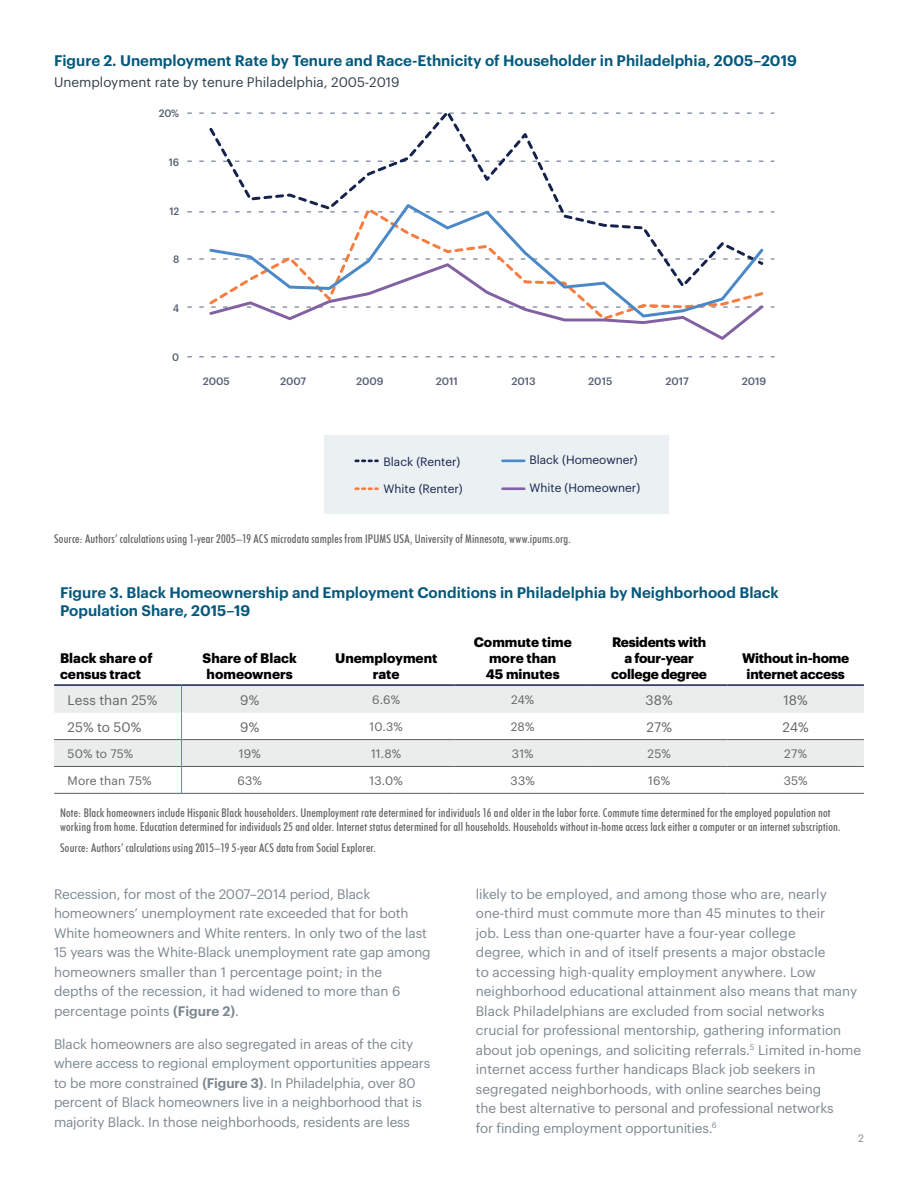
<style>
.page{position:relative;width:918px;height:1188px;background:#fff}
.page>*{position:absolute;margin:0;border:0;box-sizing:border-box;transform-origin:0 0}
.H2___body_copy_heade{font:600 15px/18px "Graphik";color:#06597c}
.body{font:13.5px/19.5px "Graphik";letter-spacing:-.005em;color:#7b878e}
.Appendix_-_chart_hea{font:700 13.5px/16.2px "Graphik";color:#000}
.Appendix_-_chart_hea-2{font:700 13.5px/16.2px "Graphik";letter-spacing:-.02em;color:#000;text-align:center}
.t1{font:13.5px "Graphik";color:#323f49}
.Footnote{font:13.5px "Graphik";letter-spacing:.005em;color:#636466}
.Appendix_chart_-_dat{font:500 condensed 12px/14.4px "Futura BT";letter-spacing:.015em;color:#636466}
.Table_Notes___Source{font:500 condensed 12px "Futura BT";letter-spacing:.015em;color:#636466}
.Footnote-2{font:12px "Graphik";letter-spacing:.015em;color:#636466}
.t2{font:11.85px "Graphik";color:#15224c}
.t3{font:500 10.5px "Graphik";letter-spacing:-.005em;color:#576276}
.t4{font:500 10.5px "Graphik";color:#566175;scale:.95 1}
.t5{font:10.5px "Graphik";color:#7b878e}
.s1{font-weight:600}
</style>
<div class="page">
<svg style="left:54px;top:686px;width:810px;height:80px;fill:#ebecec"></svg>
<hr style="left:54px;top:684px;width:128px;height:2px;background:#16214c">
<hr style="left:182px;top:684px;width:136px;height:2px;background:#16214c">
<hr style="left:318px;top:684px;width:136px;height:2px;background:#16214c">
<hr style="left:454px;top:684px;width:137px;height:2px;background:#16214c">
<hr style="left:591px;top:684px;width:136px;height:2px;background:#16214c">
<hr style="left:727px;top:684px;width:137px;height:2px;background:#16214c">
<hr style="left:54px;top:739px;width:127px;height:1px;background:#5b5c5e">
<hr style="left:182px;top:739px;width:136px;height:1px;background:#5b5c5e">
<hr style="left:318px;top:739px;width:136px;height:1px;background:#5b5c5e">
<hr style="left:454px;top:739px;width:137px;height:1px;background:#5b5c5e">
<hr style="left:591px;top:739px;width:136px;height:1px;background:#5b5c5e">
<hr style="left:727px;top:739px;width:137px;height:1px;background:#5b5c5e">
<hr style="left:54px;top:766px;width:127px;height:1px;background:#5b5c5e">
<hr style="left:182px;top:766px;width:136px;height:1px;background:#5b5c5e">
<hr style="left:318px;top:766px;width:136px;height:1px;background:#5b5c5e">
<hr style="left:454px;top:766px;width:137px;height:1px;background:#5b5c5e">
<hr style="left:591px;top:766px;width:136px;height:1px;background:#5b5c5e">
<hr style="left:727px;top:766px;width:137px;height:1px;background:#5b5c5e">
<hr style="left:54px;top:793px;width:128px;height:1px;background:#5b5c5e">
<hr style="left:182px;top:793px;width:136px;height:1px;background:#5b5c5e">
<hr style="left:318px;top:793px;width:136px;height:1px;background:#5b5c5e">
<hr style="left:454px;top:793px;width:137px;height:1px;background:#5b5c5e">
<hr style="left:591px;top:793px;width:136px;height:1px;background:#5b5c5e">
<hr style="left:727px;top:793px;width:137px;height:1px;background:#5b5c5e">
<svg style="left:181px;top:686px;width:1px;height:107px"></svg>
<svg style="left:187px;top:112px;width:587px;height:2px"></svg>
<svg style="left:187px;top:356px;width:587px;height:1px"></svg>
<svg style="left:187px;top:161px;width:587px;height:1px"></svg>
<svg style="left:187px;top:211px;width:587px;height:2px"></svg>
<div style="left:325px;top:435px;width:344px;height:78px;background:#ebf0f3"></div>
<svg style="left:356px;top:460px;width:22px;height:2px"></svg>
<hr style="left:503px;top:460px;width:21px;height:2px;background:#4a88c7">
<svg style="left:356px;top:487px;width:22px;height:3px"></svg>
<hr style="left:503px;top:487px;width:21px;height:3px;background:#8261a2">
<svg style="left:209px;top:113px;width:554px;height:91px"></svg>
<svg style="left:187px;top:258px;width:587px;height:82px"></svg>
<svg style="left:209px;top:204px;width:554px;height:114px"></svg>
<p class="H2___body_copy_heade" style="left:54px;top:50px;width:744px">Figure 2. Unemployment Rate by Tenure and Race-Ethnicity of Householder in Philadelphia, 2005–2019</p>
<p class="t1" style="left:54px;top:72px;width:347px">Unemployment rate by tenure Philadelphia, 2005-2019</p>
<p class="t4" style="left:159px;top:106px;width:23px">20%</p>
<p class="t4" style="left:169px;top:154px;width:13px">16</p>
<p class="t4" style="left:169px;top:203px;width:12px">12</p>
<p class="t4" style="left:173px;top:252px;width:8px">8</p>
<p class="t4" style="left:173px;top:300px;width:8px">4</p>
<p class="t4" style="left:172px;top:349px;width:9px">0</p>
<p class="t3" style="left:203px;top:373px;width:29px">2005</p>
<p class="t3" style="left:280px;top:373px;width:28px">2007</p>
<p class="t3" style="left:356px;top:373px;width:29px">2009</p>
<p class="t3" style="left:436px;top:373px;width:24px">2011</p>
<p class="t3" style="left:511px;top:373px;width:26px">2013</p>
<p class="t3" style="left:588px;top:373px;width:26px">2015</p>
<p class="t3" style="left:665px;top:373px;width:25px">2017</p>
<p class="t3" style="left:742px;top:373px;width:26px">2019</p>
<p class="t2" style="left:384px;top:452px;width:78px">Black (Renter)</p>
<p class="t2" style="left:529px;top:450px;width:110px">Black (Homeowner)</p>
<p class="t2" style="left:384px;top:480px;width:81px">White (Renter)</p>
<p class="t2" style="left:529px;top:478px;width:112px">White (Homeowner)</p>
<p class="Table_Notes___Source" style="left:54px;top:531px;width:518px">Source: Authors’ calculations using 1-year 2005–19 ACS microdata samples from IPUMS USA, University of Minnesota, www.ipums.org.</p>
<p class="H2___body_copy_heade" style="left:60px;top:583px;width:720px">Figure 3. Black Homeownership and Employment Conditions in Philadelphia by Neighborhood Black<br>Population Share, 2015–19</p>
<p class="Appendix_-_chart_hea" style="left:60px;top:649px;width:94px">Black share of census tract</p>
<p class="Appendix_-_chart_hea" style="left:203px;top:649px;width:96px">Share of Black homeowners</p>
<p class="Appendix_-_chart_hea" style="left:335px;top:649px;width:104px;text-align:center">Unemployment rate</p>
<p class="Appendix_-_chart_hea" style="left:474px;top:632px;width:100px;text-align:center">Commute time more than<br>45 minutes</p>
<p class="Appendix_-_chart_hea-2" style="left:611px;top:632px;width:97px">Residents with a four-year college degree</p>
<p class="Appendix_-_chart_hea-2" style="left:742px;top:649px;width:109px">Without in-home internet access</p>
<p class="Footnote" style="left:68px;top:690px;width:91px">Less than 25%</p>
<p class="Footnote" style="left:240px;top:690px;width:21px">9%</p>
<p class="Footnote-2" style="left:372px;top:691px;width:30px">6.6%</p>
<p class="Footnote-2" style="left:511px;top:691px;width:25px">24%</p>
<p class="Footnote" style="left:646px;top:690px;width:29px">38%</p>
<p class="Footnote" style="left:784px;top:690px;width:26px">18%</p>
<p class="Footnote" style="left:68px;top:717px;width:75px">25% to 50%</p>
<p class="Footnote" style="left:240px;top:717px;width:21px">9%</p>
<p class="Footnote-2" style="left:370px;top:718px;width:35px">10.3%</p>
<p class="Footnote-2" style="left:511px;top:718px;width:25px">28%</p>
<p class="Footnote" style="left:646px;top:717px;width:27px">27%</p>
<p class="Footnote" style="left:783px;top:717px;width:28px">24%</p>
<p class="Footnote-2" style="left:68px;top:745px;width:67px">50% to 75%</p>
<p class="Footnote-2" style="left:239px;top:745px;width:24px">19%</p>
<p class="Footnote-2" style="left:371px;top:745px;width:32px">11.8%</p>
<p class="Footnote-2" style="left:512px;top:745px;width:23px">31%</p>
<p class="Footnote-2" style="left:648px;top:745px;width:25px">25%</p>
<p class="Footnote-2" style="left:784px;top:745px;width:24px">27%</p>
<p class="Footnote-2" style="left:68px;top:771px;width:85px">More than 75%</p>
<p class="Footnote-2" style="left:237px;top:771px;width:26px">63%</p>
<p class="Footnote-2" style="left:370px;top:771px;width:35px">13.0%</p>
<p class="Footnote-2" style="left:511px;top:771px;width:26px">33%</p>
<p class="Footnote-2" style="left:648px;top:771px;width:24px">16%</p>
<p class="Footnote-2" style="left:784px;top:771px;width:25px">35%</p>
<p class="Appendix_chart_-_dat" style="left:60px;top:805px;width:782px">Note: Black homeowners include Hispanic Black householders. Unemployment rate determined for individuals 16 and older in the labor force. Commute time determined for the employed population not working from home. Education determined for individuals 25 and older. Internet status determined for all households. Households without in-home access lack either a computer or an internet subscription.</p>
<p class="Appendix_chart_-_dat" style="left:60px;top:841px;width:317px">Source: Authors’ calculations using 2015–19 5-year ACS data from Social Explorer.</p>
<p class="body" style="left:54px;top:883px;width:378px">Recession, for most of the 2007–2014 period, Black homeowners’ unemployment rate exceeded that for both White homeowners and White renters. In only two of the last 15 years was the White-Black unemployment rate gap among homeowners smaller than 1 percentage point; in the<br>depths of the recession, it had widened to more than 6 percentage points <span class="s1">(Figure 2)</span>.</p>
<p class="body" style="left:54px;top:1033px;width:378px">Black homeowners are also segregated in areas of the city where access to regional employment opportunities appears to be more constrained <span class="s1">(Figure 3)</span>. In Philadelphia, over 80 percent of Black homeowners live in a neighborhood that is majority Black. In those neighborhoods, residents are less</p>
<p class="body" style="left:476px;top:883px;width:387px">likely to be employed, and among those who are, nearly one-third must commute more than 45 minutes to their<br>job. Less than one-quarter have a four-year college<br>degree, which in and of itself presents a major obstacle<br>to accessing high-quality employment anywhere. Low neighborhood educational attainment also means that many Black Philadelphians are excluded from social networks crucial for professional mentorship, gathering information about job openings, and soliciting referrals.<sup>5</sup> Limited in-home internet access further handicaps Black job seekers in segregated neighborhoods, with online searches being<br>the best alternative to personal and professional networks<br>for finding employment opportunities.<sup>6</sup></p>
<p class="t5" style="left:858px;top:1131px;width:7px">2</p>
</div>
